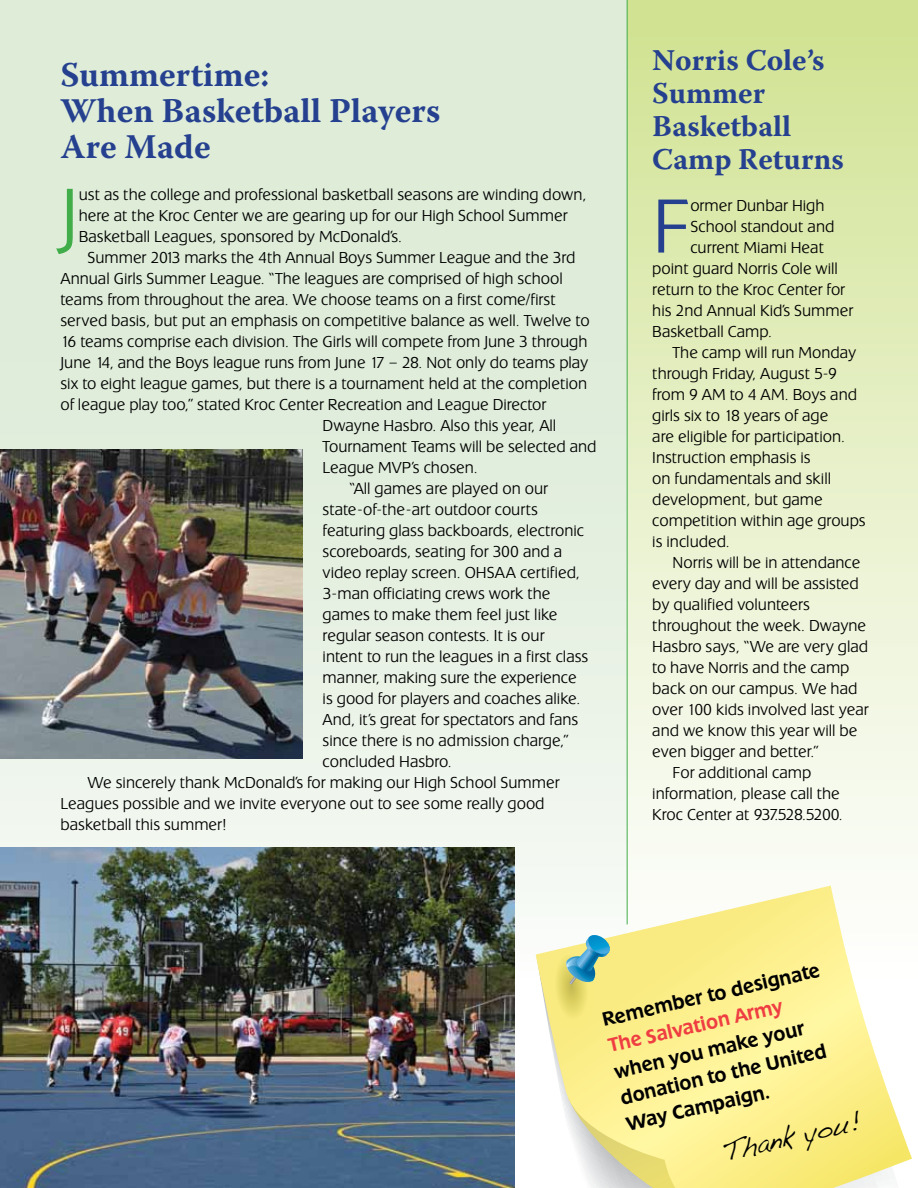
<style>
.page{position:relative;width:918px;height:1188px;background:#fff}
.page>*{position:absolute;margin:0;border:0;box-sizing:border-box;transform-origin:0 0}
.t1{font:300 79.5px "Extension";color:#41ad49;scale:.95 1}
.t2{font:300 79.5px "Extension";color:#25408f;scale:.95 1}
.t3{font:700 34.5px/36px "Warnock Pro";color:#25408f}
.t4{font:700 30px/33px "Warnock Pro";color:#25408f}
.t5{font:26.85px "Handwriting Dakota";color:#000;scale:.95 1}
.t6{font:500 20.1px/26.7px "Extension";color:#000;scale:.95 1}
.t7{font:500 20.1px "Extension";color:#ef3e42;scale:.95 1}
.t8{font:300 16.5px "Extension";color:#000;scale:.95 1}
</style>
<div class="page">
<div style="left:626px;top:0;width:292px;height:1045px;background:linear-gradient(to bottom,#d1e393,#fff)"></div>
<div style="left:0;top:0;width:626px;height:1045px;background:linear-gradient(to bottom,#daebd3,#f0f3ef)"></div>
<svg style="left:536px;top:886px;width:376px;height:302px"></svg>
<svg style="left:546px;top:935px;width:65px;height:95px;background:#cfd994"></svg>
<hr style="left:627px;top:0;width:1px;height:924px;background:#41ad49">
<img style="left:0;top:848px;width:514px;height:340px">
<img style="left:0;top:449px;width:302px;height:309px">
<h2 class="t3" style="left:60px;top:56px;width:382px">Summertime:<br>When Basketball Players<br>Are Made</h2>
<h1 class="t1" style="left:60px;top:172px;width:21px">J</h1>
<p class="t8" style="left:79px;top:185px;width:536px">ust as the college and professional basketball seasons are winding down,</p>
<p class="t8" style="left:79px;top:206px;width:516px">here at the Kroc Center we are gearing up for our High School Summer</p>
<p class="t8" style="left:79px;top:227px;width:342px">Basketball Leagues, sponsored by McDonald’s.</p>
<p class="t8" style="left:87px;top:248px;width:515px">Summer 2013 marks the 4th Annual Boys Summer League and the 3rd</p>
<p class="t8" style="left:60px;top:269px;width:530px">Annual Girls Summer League. “The leagues are comprised of high school</p>
<p class="t8" style="left:60px;top:290px;width:523px">teams from throughout the area. We choose teams on a first come/first</p>
<p class="t8" style="left:60px;top:311px;width:559px">served basis, but put an emphasis on competitive balance as well. Twelve to</p>
<p class="t8" style="left:60px;top:332px;width:556px">16 teams comprise each division. The Girls will compete from June 3 through</p>
<p class="t8" style="left:60px;top:353px;width:557px">June 14, and the Boys league runs from June 17 – 28. Not only do teams play</p>
<p class="t8" style="left:60px;top:374px;width:556px">six to eight league games, but there is a tournament held at the completion</p>
<p class="t8" style="left:60px;top:395px;width:513px">of league play too,” stated Kroc Center Recreation and League Director</p>
<p class="t8" style="left:323px;top:416px;width:248px">Dwayne Hasbro. Also this year, All</p>
<p class="t8" style="left:323px;top:437px;width:290px">Tournament Teams will be selected and</p>
<p class="t8" style="left:323px;top:458px;width:165px">League MVP’s chosen.</p>
<p class="t8" style="left:350px;top:479px;width:210px">“All games are played on our</p>
<p class="t8" style="left:323px;top:500px;width:228px">state-of-the-art outdoor courts</p>
<p class="t8" style="left:323px;top:522px;width:277px">featuring glass backboards, electronic</p>
<p class="t8" style="left:323px;top:543px;width:254px">scoreboards, seating for 300 and a</p>
<p class="t8" style="left:323px;top:564px;width:272px">video replay screen. OHSAA certified,</p>
<p class="t8" style="left:323px;top:585px;width:241px">3-man officiating crews work the</p>
<p class="t8" style="left:323px;top:606px;width:249px">games to make them feel just like</p>
<p class="t8" style="left:323px;top:627px;width:235px">regular season contests. It is our</p>
<p class="t8" style="left:323px;top:648px;width:281px">intent to run the leagues in a first class</p>
<p class="t8" style="left:323px;top:669px;width:269px">manner, making sure the experience</p>
<p class="t8" style="left:323px;top:690px;width:273px">is good for players and coaches alike.</p>
<p class="t8" style="left:323px;top:711px;width:271px">And, it’s great for spectators and fans</p>
<p class="t8" style="left:323px;top:732px;width:260px">since there is no admission charge,”</p>
<p class="t8" style="left:323px;top:753px;width:138px">concluded Hasbro.</p>
<p class="t8" style="left:87px;top:774px;width:499px">We sincerely thank McDonald’s for making our High School Summer</p>
<p class="t8" style="left:60px;top:795px;width:511px">Leagues possible and we invite everyone out to see some really good</p>
<p class="t8" style="left:60px;top:816px;width:175px">basketball this summer!</p>
<h3 class="t4" style="left:652px;top:43px;width:193px">Norris Cole’s<br>Summer<br>Basketball<br>Camp Returns</h3>
<h1 class="t2" style="left:652px;top:183px;width:42px">F</h1>
<p class="t8" style="left:690px;top:196px;width:143px">ormer Dunbar High</p>
<p class="t8" style="left:690px;top:217px;width:153px">School standout and</p>
<p class="t8" style="left:690px;top:238px;width:142px">current Miami Heat</p>
<p class="t8" style="left:652px;top:259px;width:197px">point guard Norris Cole will</p>
<p class="t8" style="left:652px;top:280px;width:205px">return to the Kroc Center for</p>
<p class="t8" style="left:652px;top:301px;width:213px">his 2nd Annual Kid’s Summer</p>
<p class="t8" style="left:652px;top:322px;width:128px">Basketball Camp.</p>
<p class="t8" style="left:673px;top:343px;width:195px">The camp will run Monday</p>
<p class="t8" style="left:652px;top:364px;width:196px">through Friday, August 5-9</p>
<p class="t8" style="left:652px;top:385px;width:217px">from 9 AM to 4 AM. Boys and</p>
<p class="t8" style="left:652px;top:406px;width:187px">girls six to 18 years of age</p>
<p class="t8" style="left:652px;top:427px;width:205px">are eligible for participation.</p>
<p class="t8" style="left:652px;top:448px;width:168px">Instruction emphasis is</p>
<p class="t8" style="left:652px;top:469px;width:190px">on fundamentals and skill</p>
<p class="t8" style="left:652px;top:490px;width:181px">development, but game</p>
<p class="t8" style="left:652px;top:511px;width:226px">competition within age groups</p>
<p class="t8" style="left:652px;top:532px;width:83px">is included.</p>
<p class="t8" style="left:673px;top:553px;width:199px">Norris will be in attendance</p>
<p class="t8" style="left:652px;top:574px;width:219px">every day and will be assisted</p>
<p class="t8" style="left:652px;top:595px;width:168px">by qualified volunteers</p>
<p class="t8" style="left:652px;top:616px;width:227px">throughout the week. Dwayne</p>
<p class="t8" style="left:652px;top:637px;width:229px">Hasbro says, “We are very glad</p>
<p class="t8" style="left:652px;top:658px;width:209px">to have Norris and the camp</p>
<p class="t8" style="left:652px;top:679px;width:217px">back on our campus. We had</p>
<p class="t8" style="left:652px;top:700px;width:229px">over 100 kids involved last year</p>
<p class="t8" style="left:652px;top:721px;width:218px">and we know this year will be</p>
<p class="t8" style="left:652px;top:742px;width:177px">even bigger and better.”</p>
<p class="t8" style="left:673px;top:763px;width:148px">For additional camp</p>
<p class="t8" style="left:652px;top:784px;width:199px">information, please call the</p>
<p class="t8" style="left:652px;top:805px;width:202px">Kroc Center at 937.528.5200.</p>
<p class="t6" style="left:599px;top:1007px;width:236px;rotate:-13deg">Remember to designate</p>
<p class="t7" style="left:606px;top:1035px;width:190px;rotate:-13deg">The Salvation Army</p>
<p class="t6" style="left:612px;top:1059px;width:224px;rotate:-13deg">when you make your donation to the United<br>Way Campaign.</p>
<h3 class="t5" style="left:719px;top:1136px;width:150px;rotate:-13deg">Thank you!</h3>
</div>
